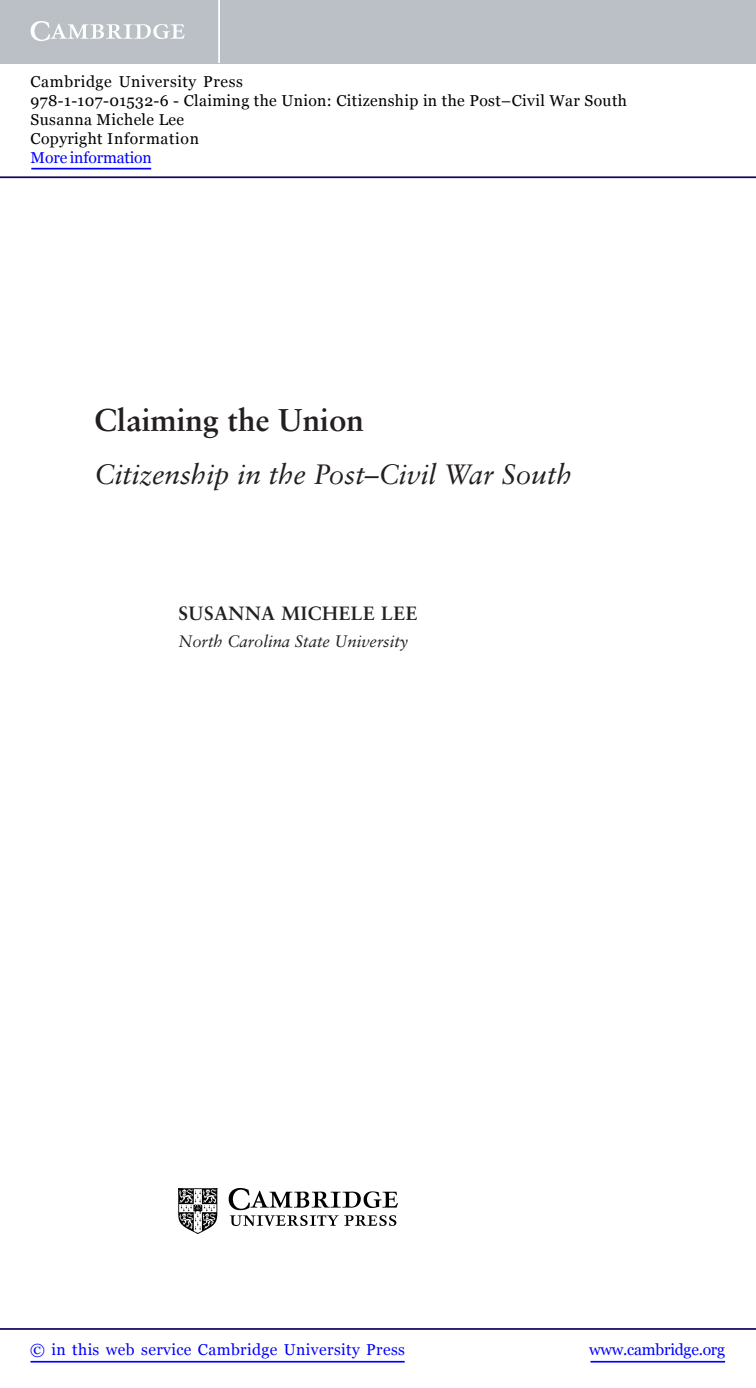
<style>
.page{position:relative;width:756px;height:1388px;background:#fff}
.page>*{position:absolute;margin:0;border:0;box-sizing:border-box;transform-origin:0 0}
.t1{font:700 31.5px "Sabon LT Std";color:#231f20}
.t2{font:italic 28px "Sabon LT Std";color:#231f20}
.t3{font:700 19.25px "Sabon LT Std";letter-spacing:.025em;color:#231f20}
.t4{font:italic 16.62px "Sabon LT Std";color:#231f20}
.t5{font:15.75px/18.9px "Georgia";letter-spacing:.025em;color:#000}
.t6{font:15.75px "Georgia";letter-spacing:.025em;color:#00f}
.t7{font:15.75px "Georgia";letter-spacing:-.015em;color:#00f}
.t8{font:15.75px "Georgia";letter-spacing:-.01em;color:#00f}
</style>
<div class="page">
<img style="left:179px;top:1188px;width:219px;height:46px">
<hr style="left:591px;top:1361px;width:134px;height:1px;background:#00f">
<hr style="left:0;top:1328px;width:756px;height:2px;background:#150666">
<hr style="left:31px;top:1361px;width:374px;height:1px;background:#00f">
<div style="left:0;top:0;width:756px;height:63px;background:#bac0c6"></div>
<svg style="left:31px;top:21px;width:154px;height:20px"></svg>
<hr style="left:218px;top:0;width:2px;height:63px;background:#fff">
<hr style="left:0;top:176px;width:756px;height:2px;background:#150666">
<hr style="left:31px;top:168px;width:120px;height:1px;background:#00f">
<p class="t5" style="left:31px;top:73px;width:598px">Cambridge University Press<br>978-1-107-01532-6 - Claiming the Union: Citizenship in the Post–Civil War South Susanna Michele Lee<br>Copyright Information</p>
<p class="t8" style="left:31px;top:148px;width:123px">More information</p>
<h1 class="t1" style="left:94px;top:408px;width:271px">Claiming the Union</h1>
<h2 class="t2" style="left:94px;top:463px;width:479px">Citizenship in the Post–Civil War South</h2>
<p class="t3" style="left:178px;top:606px;width:241px">SUSANNA MICHELE LEE</p>
<p class="t4" style="left:178px;top:634px;width:231px">North Carolina State University</p>
<p class="t6" style="left:30px;top:1339px;width:376px">© in this web service Cambridge University Press</p>
<p class="t7" style="left:589px;top:1339px;width:137px">www.cambridge.org</p>
</div>
